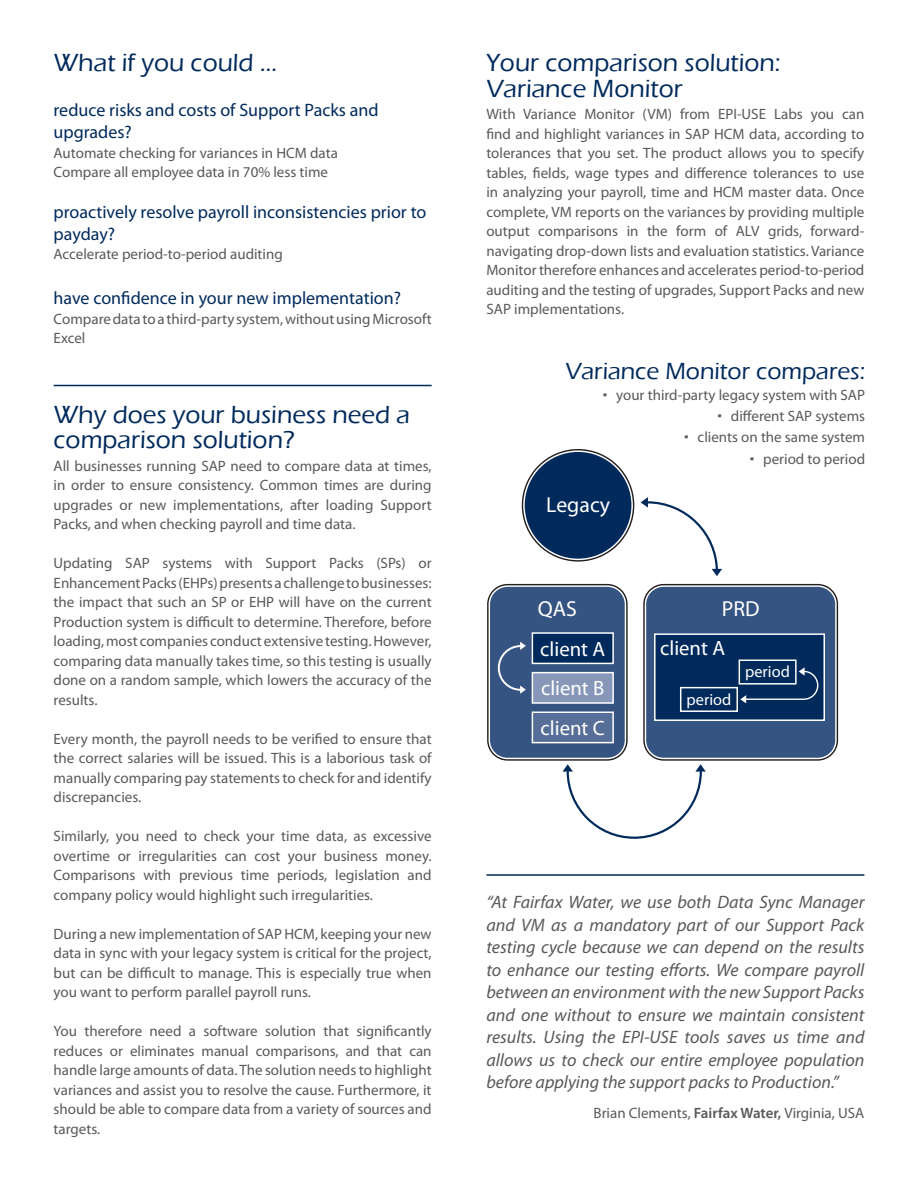
<style>
.page{position:relative;width:918px;height:1188px;background:#fff}
.page>*{position:absolute;margin:0;border:0;box-sizing:border-box;transform-origin:0 0}
.t1{font:500 25.5px/25.5px "Eras ITC";color:#002a5c}
.t2{font:500 24px "Eras ITC";color:#002a5c}
.t3{font:21.75px "Myriad Pro";color:#fff}
.t4{font:20.7px/40.8px "Myriad Pro";color:#fff}
.t5{font:italic 18px/22.5px "Myriad Pro";color:#58595b;text-align:justify}
.t6{font:18px/21.6px "Myriad Pro";color:#002a5c}
.t7{font:16.35px "Myriad Pro";color:#fff}
.t8{font:15px/19.5px "Myriad Pro";color:#58595b;text-align:justify}
.s1{font-family:"Eras ITC";font-weight:700}
.s2{font-weight:600}
</style>
<div class="page">
<hr style="left:54px;top:385px;width:378px;height:1px;background:#002a5c">
<svg style="left:487px;top:583px;width:351px;height:178px"></svg>
<div style="left:645px;top:586px;width:191px;height:172px;background:#355481;border-radius:18px"></div>
<div style="left:645px;top:585px;width:192px;height:174px;border:1px solid #fff;border-radius:18px"></div>
<div style="left:654px;top:633px;width:171px;height:88px;background:#002a5c;border:1px solid #fff"></div>
<div style="left:489px;top:586px;width:136px;height:172px;background:#355481;border-radius:18px"></div>
<div style="left:489px;top:585px;width:137px;height:174px;border:1px solid #fff;border-radius:18px"></div>
<svg style="left:497px;top:642px;width:29px;height:52px"></svg>
<div style="left:524px;top:451px;width:108px;height:108px;background:#002a5c;border-radius:50%"></div>
<div style="left:532px;top:632px;width:82px;height:32px;background:#002a5c;border:1px solid #fff"></div>
<div style="left:532px;top:672px;width:82px;height:32px;background:#8797b9;border:1px solid #fff"></div>
<div style="left:532px;top:712px;width:82px;height:31px;background:#566e98;border:1px solid #fff"></div>
<div style="left:739px;top:660px;width:58px;height:25px;background:#002a5c;border:1px solid #fff"></div>
<div style="left:680px;top:687px;width:58px;height:25px;background:#002a5c;border:1px solid #fff"></div>
<svg style="left:740px;top:667px;width:78px;height:36px"></svg>
<svg style="left:565px;top:500px;width:154px;height:339px"></svg>
<svg style="left:563px;top:764px;width:10px;height:8px"></svg>
<svg style="left:695px;top:764px;width:11px;height:8px"></svg>
<svg style="left:712px;top:569px;width:10px;height:7px"></svg>
<svg style="left:641px;top:497px;width:7px;height:11px"></svg>
<hr style="left:486px;top:874px;width:378px;height:2px;background:#002a5c">
<h1 class="t1" style="left:54px;top:51px;width:225px">What if you could …</h1>
<p class="t6" style="left:54px;top:99px;width:327px">reduce risks and costs of Support Packs and upgrades?</p>
<p class="t8" style="left:54px;top:143px;width:286px">Automate checking for variances in HCM data<br>Compare all employee data in 70% less time</p>
<p class="t6" style="left:54px;top:201px;width:374px">proactively resolve payroll inconsistencies prior to payday?</p>
<p class="t8" style="left:54px;top:244px;width:231px">Accelerate period-to-period auditing</p>
<p class="t6" style="left:54px;top:287px;width:349px">have confidence in your new implementation?</p>
<p class="t8" style="left:54px;top:309px;width:380px">Compare data to a third-party system, without using Microsoft<br>Excel</p>
<h1 class="t1" style="left:54px;top:402px;width:358px">Why does your business need a comparison solution?</h1>
<p class="t8" style="left:54px;top:456px;width:380px">All businesses running SAP need to compare data at times, in order to ensure consistency. Common times are during upgrades or new implementations, after loading Support Packs, and when checking payroll and time data.</p>
<p class="t8" style="left:54px;top:553px;width:380px">Updating SAP systems with Support Packs (SPs) or Enhancement Packs (EHPs) presents a challenge to businesses: the impact that such an SP or EHP will have on the current Production system is difficult to determine. Therefore, before loading, most companies conduct extensive testing. However, comparing data manually takes time, so this testing is usually done on a random sample, which lowers the accuracy of the results.</p>
<p class="t8" style="left:54px;top:729px;width:380px">Every month, the payroll needs to be verified to ensure that the correct salaries will be issued. This is a laborious task of manually comparing pay statements to check for and identify discrepancies.</p>
<p class="t8" style="left:54px;top:826px;width:380px">Similarly, you need to check your time data, as excessive overtime or irregularities can cost your business money.<br>Comparisons with previous time periods, legislation and company policy would highlight such irregularities.</p>
<p class="t8" style="left:54px;top:924px;width:380px">During a new implementation of SAP HCM, keeping your new data in sync with your legacy system is critical for the project, but can be difficult to manage. This is especially true when you want to perform parallel payroll runs.</p>
<p class="t8" style="left:54px;top:1021px;width:380px">You therefore need a software solution that significantly reduces or eliminates manual comparisons, and that can handle large amounts of data. The solution needs to highlight variances and assist you to resolve the cause. Furthermore, it should be able to compare data from a variety of sources and targets.</p>
<h1 class="t1" style="left:486px;top:51px;width:296px">Your comparison solution:<br>Variance Monitor</h1>
<p class="t8" style="left:486px;top:104px;width:379px">With Variance Monitor (VM) from EPI-USE Labs you can find and highlight variances in SAP HCM data, according to tolerances that you set. The product allows you to specify tables, fields, wage types and difference tolerances to use in analyzing your payroll, time and HCM master data. Once complete, VM reports on the variances by providing multiple output comparisons in the form of ALV grids, forward&shy;navigating drop-down lists and evaluation statistics. Variance Monitor therefore enhances and accelerates period-to-period auditing and the testing of upgrades, Support Packs and new SAP implementations.</p>
<h2 class="t2" style="left:565px;top:357px;width:301px">Variance Monitor compares:</h2>
<p class="t8" style="left:603px;top:384px;width:263px;line-height:21px;text-align:right"><span class="s1">∙</span> your third-party legacy system with SAP <span class="s1">∙</span> different SAP systems<br><span class="s1">∙</span> clients on the same system</p>
<p class="t8" style="left:750px;top:449px;width:116px"><span class="s1">∙</span> period to period</p>
<h3 class="t3" style="left:546px;top:491px;width:65px">Legacy</h3>
<h3 class="t3" style="left:538px;top:595px;width:41px">QAS</h3>
<h3 class="t3" style="left:722px;top:595px;width:39px">PRD</h3>
<h3 class="t4" style="left:540px;top:628px;width:66px">client A</h3>
<h3 class="t4" style="left:660px;top:628px;width:66px">client A</h3>
<h3 class="t4" style="left:541px;top:667px;width:66px">client B client C</h3>
<p class="t7" style="left:745px;top:662px;width:46px">period</p>
<p class="t7" style="left:687px;top:689px;width:46px">period</p>
<p class="t5" style="left:486px;top:891px;width:380px">“At Fairfax Water, we use both Data Sync Manager and VM as a mandatory part of our Support Pack testing cycle because we can depend on the results to enhance our testing efforts. We compare payroll between an environment with the new Support Packs and one without to ensure we maintain consistent results. Using the EPI-USE tools saves us time and allows us to check our entire employee population before applying the support packs to Production.”</p>
<p class="t8" style="left:594px;top:1103px;width:272px">Brian Clements, <span class="s2">Fairfax Water,</span> Virginia, USA</p>
</div>
